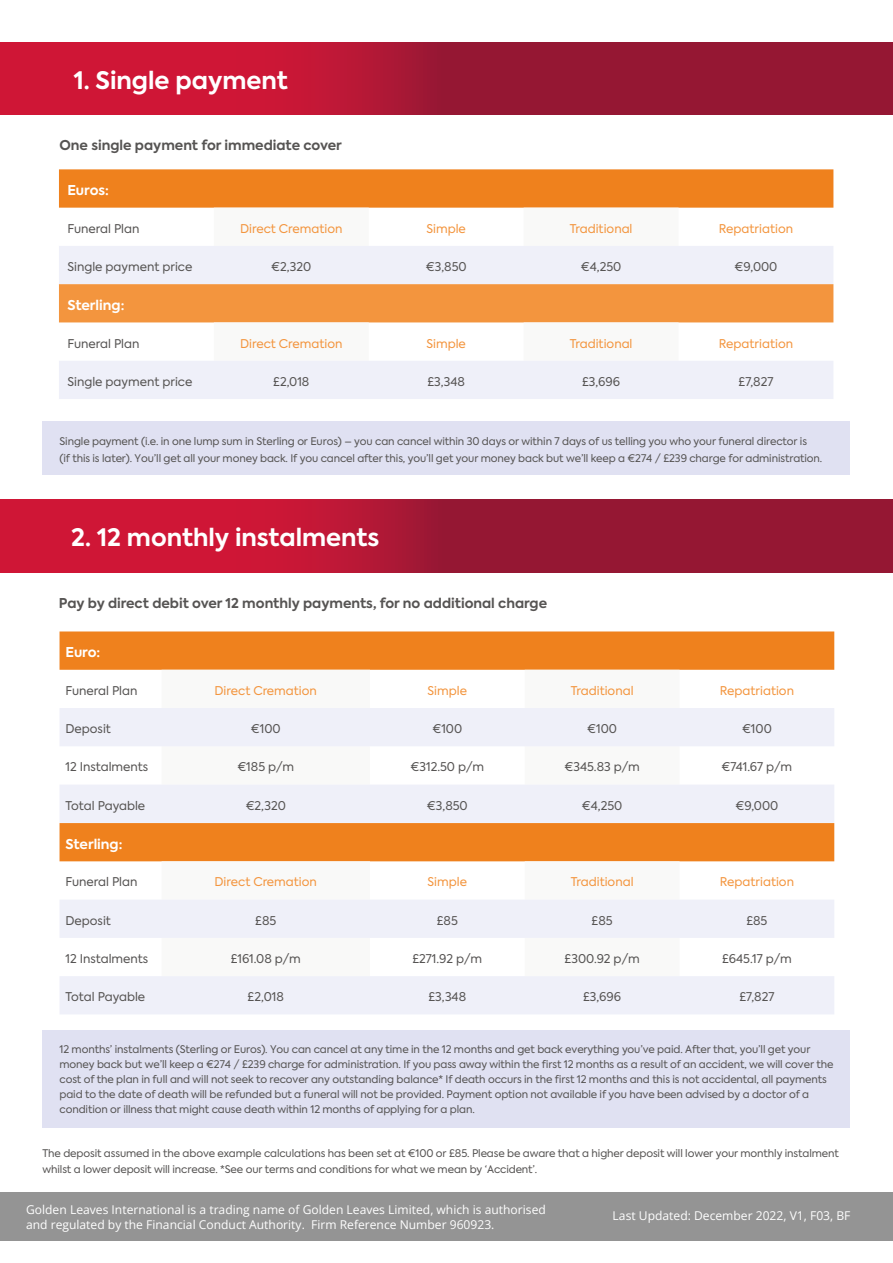
<style>
.page{position:relative;width:893px;height:1263px;background:#fff}
.page>*{position:absolute;margin:0;border:0;box-sizing:border-box;transform-origin:0 0}
.t1{font:700 24px "Axiforma";color:#fff}
.t2{font:700 13.5px "Axiforma";color:#565453}
.t3{font:700 13.5px "Axiforma";color:#fff}
.t4{font:12.15px "Open Sans";color:#fff}
.t5{font:12px "Axiforma";color:#565453}
.t6{font:12px "Axiforma";color:#f3953e}
.ParaStyle06__Leading{font:10.5px/15px "Axiforma";letter-spacing:-.01em;color:#565453}
</style>
<div class="page">
<svg style="left:0;top:43px;width:893px;height:72px;background:#ac1634"></svg>
<div style="left:60px;top:631px;width:774px;height:39px;background:#ef811d"></div>
<svg style="left:60px;top:708px;width:774px;height:115px;fill:#eff0f9"></svg>
<div style="left:43px;top:1031px;width:807px;height:97px;background:#e0e1f2"></div>
<div style="left:43px;top:422px;width:807px;height:53px;background:#e0e1f2"></div>
<svg style="left:59px;top:169px;width:774px;height:230px"></svg>
<div style="left:60px;top:823px;width:774px;height:38px;background:#ef811d"></div>
<svg style="left:162px;top:861px;width:517px;height:1px"></svg>
<svg style="left:60px;top:900px;width:774px;height:114px;fill:#eff0f9"></svg>
<svg style="left:0;top:500px;width:893px;height:72px;background:#ac1634"></svg>
<div style="left:0;top:1193px;width:893px;height:48px;background:#949494"></div>
<p class="t1" style="left:74px;top:64px;width:216px">1. Single payment</p>
<p class="t2" style="left:60px;top:136px;width:284px">One single payment for immediate cover</p>
<p class="t3" style="left:67px;top:181px;width:43px">Euros:</p>
<p class="t5" style="left:67px;top:221px;width:73px">Funeral Plan</p>
<p class="t6" style="left:240px;top:221px;width:104px">Direct Cremation</p>
<p class="t6" style="left:426px;top:221px;width:41px">Simple</p>
<p class="t6" style="left:570px;top:221px;width:64px">Traditional</p>
<p class="t6" style="left:719px;top:221px;width:76px">Repatriation</p>
<p class="t5" style="left:67px;top:259px;width:126px">Single payment price</p>
<p class="t5" style="left:271px;top:259px;width:42px">€2,320</p>
<p class="t5" style="left:426px;top:259px;width:42px">€3,850</p>
<p class="t5" style="left:581px;top:259px;width:42px">€4,250</p>
<p class="t5" style="left:734px;top:259px;width:44px">€9,000</p>
<p class="t3" style="left:67px;top:296px;width:58px">Sterling:</p>
<p class="t5" style="left:67px;top:336px;width:73px">Funeral Plan</p>
<p class="t6" style="left:240px;top:336px;width:104px">Direct Cremation</p>
<p class="t6" style="left:426px;top:336px;width:41px">Simple</p>
<p class="t6" style="left:570px;top:336px;width:64px">Traditional</p>
<p class="t6" style="left:719px;top:336px;width:76px">Repatriation</p>
<p class="t5" style="left:67px;top:374px;width:126px">Single payment price</p>
<p class="t5" style="left:273px;top:374px;width:38px">£2,018</p>
<p class="t5" style="left:427px;top:374px;width:39px">£3,348</p>
<p class="t5" style="left:582px;top:374px;width:40px">£3,696</p>
<p class="t5" style="left:738px;top:374px;width:36px">£7,827</p>
<p class="ParaStyle06__Leading" style="left:60px;top:434px;width:749px">Single payment (i.e. in one lump sum in Sterling or Euros) – you can cancel within 30 days or within 7 days of us telling you who your funeral director is</p>
<p class="ParaStyle06__Leading" style="left:60px;top:451px;width:764px">(if this is later). You’ll get all your money back. If you cancel after this, you’ll get your money back but we’ll keep a €274 / £239 charge for administration.</p>
<p class="t1" style="left:71px;top:521px;width:310px">2. 12 monthly instalments</p>
<p class="t2" style="left:59px;top:594px;width:490px">Pay by direct debit over 12 monthly payments, for no additional charge</p>
<p class="t3" style="left:66px;top:643px;width:36px">Euro:</p>
<p class="t5" style="left:66px;top:683px;width:73px">Funeral Plan</p>
<p class="t6" style="left:215px;top:683px;width:104px">Direct Cremation</p>
<p class="t6" style="left:428px;top:683px;width:41px">Simple</p>
<p class="t6" style="left:571px;top:683px;width:64px">Traditional</p>
<p class="t6" style="left:720px;top:683px;width:76px">Repatriation</p>
<p class="t5" style="left:66px;top:721px;width:47px">Deposit</p>
<p class="t5" style="left:251px;top:721px;width:31px">€100</p>
<p class="t5" style="left:432px;top:721px;width:31px">€100</p>
<p class="t5" style="left:587px;top:721px;width:31px">€100</p>
<p class="t5" style="left:742px;top:721px;width:31px">€100</p>
<p class="t5" style="left:66px;top:759px;width:84px">12 Instalments</p>
<p class="t5" style="left:237px;top:759px;width:58px">€185 p/m</p>
<p class="t5" style="left:411px;top:759px;width:75px">€312.50 p/m</p>
<p class="t5" style="left:564px;top:759px;width:77px">€345.83 p/m</p>
<p class="t5" style="left:722px;top:759px;width:72px">€741.67 p/m</p>
<p class="t5" style="left:66px;top:798px;width:81px">Total Payable</p>
<p class="t5" style="left:246px;top:798px;width:42px">€2,320</p>
<p class="t5" style="left:427px;top:798px;width:42px">€3,850</p>
<p class="t5" style="left:582px;top:798px;width:42px">€4,250</p>
<p class="t5" style="left:735px;top:798px;width:44px">€9,000</p>
<p class="t3" style="left:66px;top:835px;width:58px">Sterling:</p>
<p class="t5" style="left:66px;top:874px;width:73px">Funeral Plan</p>
<p class="t6" style="left:215px;top:874px;width:104px">Direct Cremation</p>
<p class="t6" style="left:428px;top:874px;width:41px">Simple</p>
<p class="t6" style="left:571px;top:874px;width:64px">Traditional</p>
<p class="t6" style="left:720px;top:874px;width:76px">Repatriation</p>
<p class="t5" style="left:66px;top:913px;width:47px">Deposit</p>
<p class="t5" style="left:255px;top:913px;width:23px">£85</p>
<p class="t5" style="left:437px;top:913px;width:23px">£85</p>
<p class="t5" style="left:592px;top:913px;width:23px">£85</p>
<p class="t5" style="left:746px;top:913px;width:23px">£85</p>
<p class="t5" style="left:66px;top:951px;width:84px">12 Instalments</p>
<p class="t5" style="left:231px;top:951px;width:72px">£161.08 p/m</p>
<p class="t5" style="left:412px;top:951px;width:71px">£271.92 p/m</p>
<p class="t5" style="left:565px;top:951px;width:77px">£300.92 p/m</p>
<p class="t5" style="left:722px;top:951px;width:71px">£645.17 p/m</p>
<p class="t5" style="left:66px;top:989px;width:81px">Total Payable</p>
<p class="t5" style="left:248px;top:989px;width:38px">£2,018</p>
<p class="t5" style="left:428px;top:989px;width:39px">£3,348</p>
<p class="t5" style="left:583px;top:989px;width:40px">£3,696</p>
<p class="t5" style="left:739px;top:989px;width:36px">£7,827</p>
<p class="ParaStyle06__Leading" style="left:60px;top:1042px;width:775px">12 months’ instalments (Sterling or Euros). You can cancel at any time in the 12 months and get back everything you’ve paid. After that, you’ll get your money back but we’ll keep a €274 / £239 charge for administration. If you pass away within the first 12 months as a result of an accident, we will cover the cost of the plan in full and will not seek to recover any outstanding balance* If death occurs in the first 12 months and this is not accidental, all payments paid to the date of death will be refunded but a funeral will not be provided. Payment option not available if you have been advised by a doctor of a condition or illness that might cause death within 12 months of applying for a plan.</p>
<p class="ParaStyle06__Leading" style="left:43px;top:1145px;width:798px;line-height:16.5px">The deposit assumed in the above example calculations has been set at €100 or £85. Please be aware that a higher deposit will lower your monthly instalment whilst a lower deposit will increase. *See our terms and conditions for what we mean by ‘Accident’.</p>
<p class="t4" style="left:26px;top:1201px;width:521px">Golden Leaves International is a trading name of Golden Leaves Limited, which is authorised</p>
<p class="t4" style="left:26px;top:1216px;width:470px">and regulated by the Financial Conduct Authority. Firm Reference Number 960923.</p>
<p class="t4" style="left:112px;top:1201px;width:5px">i</p>
<p class="t4" style="left:388px;top:1201px;width:156px">limited, which is authorised</p>
<p class="t4" style="left:302px;top:1216px;width:249px">, financial servi s register number: 960923.</p>
<p class="t4" style="left:575px;top:1206px;width:284px">PAY OPT INT SPAIN/PORTUGAL VERSION 1.0 08/22</p>
<p class="t4" style="left:613px;top:1208px;width:239px">Last Updated: December 2022, V1, F03, BF</p>
</div>
